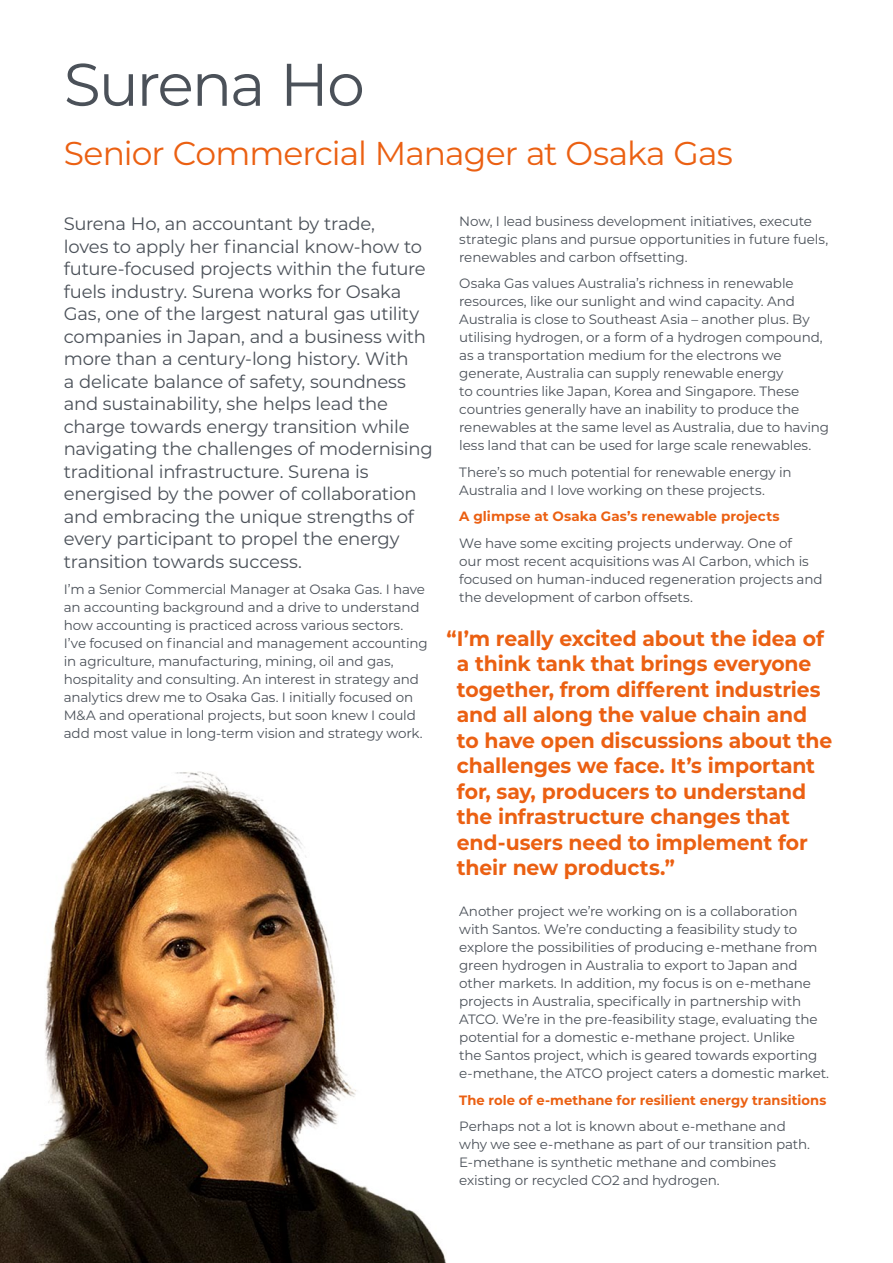
<style>
.page{position:relative;width:893px;height:1263px;background:#fff}
.page>*{position:absolute;margin:0;border:0;box-sizing:border-box;transform-origin:0 0}
.t1{font:60px "Montserrat";letter-spacing:-.035em;color:#4b5159}
.t2{font:33px "Montserrat";letter-spacing:-.03em;color:#eb6012}
.t3{font:700 21px/25.5px "Montserrat";letter-spacing:-.01em;color:#eb6012}
.t4{font:18px/22.5px "Montserrat";letter-spacing:-.015em;color:#4b5159}
.t5{font:13.5px/18px "Montserrat";letter-spacing:-.01em;color:#4b5159}
.t6{font:700 13.5px "Montserrat";letter-spacing:.005em;color:#eb6012}
</style>
<div class="page">
<img style="left:0;top:771px;width:446px;height:492px">
<h1 class="t1" style="left:64px;top:43px;width:302px">Surena Ho</h1>
<h2 class="t2" style="left:64px;top:131px;width:671px">Senior Commercial Manager at Osaka Gas</h2>
<p class="t4" style="left:64px;top:212px;width:370px">Surena Ho, an accountant by trade,<br>loves to apply her financial know-how to future-focused projects within the future fuels industry. Surena works for Osaka Gas, one of the largest natural gas utility companies in Japan, and a business with more than a century-long history. With<br>a delicate balance of safety, soundness and sustainability, she helps lead the charge towards energy transition while navigating the challenges of modernising traditional infrastructure. Surena is energised by the power of collaboration and embracing the unique strengths of every participant to propel the energy transition towards success.</p>
<p class="t5" style="left:64px;top:580px;width:366px">I’m a Senior Commercial Manager at Osaka Gas. I have an accounting background and a drive to understand how accounting is practiced across various sectors.<br>I’ve focused on financial and management accounting in agriculture, manufacturing, mining, oil and gas, hospitality and consulting. An interest in strategy and analytics drew me to Osaka Gas. I initially focused on M&amp;A and operational projects, but soon knew I could add most value in long-term vision and strategy work.</p>
<p class="t5" style="left:459px;top:211px;width:371px">Now, I lead business development initiatives, execute strategic plans and pursue opportunities in future fuels, renewables and carbon offsetting.</p>
<p class="t5" style="left:459px;top:274px;width:371px">Osaka Gas values Australia’s richness in renewable resources, like our sunlight and wind capacity. And Australia is close to Southeast Asia – another plus. By utilising hydrogen, or a form of a hydrogen compound, as a transportation medium for the electrons we generate, Australia can supply renewable energy<br>to countries like Japan, Korea and Singapore. These countries generally have an inability to produce the renewables at the same level as Australia, due to having less land that can be used for large scale renewables.</p>
<p class="t5" style="left:459px;top:462px;width:334px">There’s so much potential for renewable energy in<br>Australia and I love working on these projects.</p>
<p class="t6" style="left:459px;top:506px;width:322px">A glimpse at Osaka Gas’s renewable projects</p>
<p class="t5" style="left:459px;top:533px;width:365px">We have some exciting projects underway. One of<br>our most recent acquisitions was AI Carbon, which is focused on human-induced regeneration projects and the development of carbon offsets.</p>
<p class="t3" style="left:457px;top:625px;width:377px;text-indent:-10px">“I’m really excited about the idea of a think tank that brings everyone together, from different industries and all along the value chain and to have open discussions about the challenges we face. It’s important for, say, producers to understand the infrastructure changes that end-users need to implement for their new products.”</p>
<p class="t5" style="left:459px;top:902px;width:371px">Another project we’re working on is a collaboration with Santos. We’re conducting a feasibility study to explore the possibilities of producing e-methane from green hydrogen in Australia to export to Japan and other markets. In addition, my focus is on e-methane projects in Australia, specifically in partnership with ATCO. We’re in the pre-feasibility stage, evaluating the potential for a domestic e-methane project. Unlike<br>the Santos project, which is geared towards exporting e-methane, the ATCO project caters a domestic market.</p>
<p class="t6" style="left:459px;top:1090px;width:369px">The role of e-methane for resilient energy transitions</p>
<p class="t5" style="left:459px;top:1117px;width:352px">Perhaps not a lot is known about e-methane and why we see e-methane as part of our transition path.<br>E-methane is synthetic methane and combines existing or recycled CO2 and hydrogen.</p>
</div>
